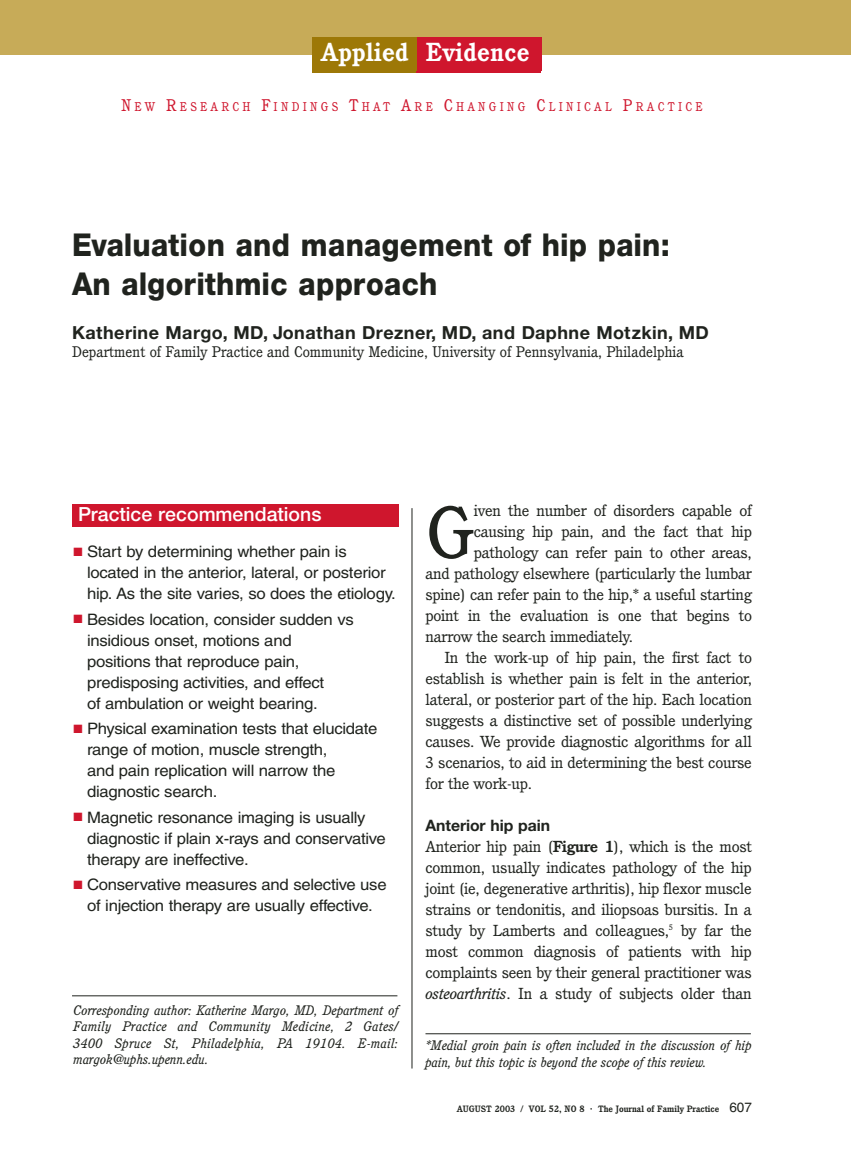
<style>
.page{position:relative;width:851px;height:1161px;background:#fff}
.page>*{position:absolute;margin:0;border:0;box-sizing:border-box;transform-origin:0 0}
.t1{font:71.85px "Cushing";color:#20231e;scale:1.06 1}
.t2{font:800 31.5px/39px "Helvetica Neue";letter-spacing:.01em;color:#20231e;scale:.92 1}
.t3{font:700 25.5px "Cushing";letter-spacing:.015em;color:#fff}
.t4{font:500 19.5px "Helvetica Neue";color:#fff}
.t5{font:700 18px "Helvetica Neue";letter-spacing:.03em;color:#20231e}
.t6{font:15.75px/21px "Helvetica";letter-spacing:-.015em;color:#20231e;scale:1.06 1}
.t7{font:700 15.75px "Helvetica Neue";color:#20231e}
.t8{font:15.6px/21px "Cushing";letter-spacing:-.015em;color:#20231e;text-align:justify;scale:1.06 1}
.t9{font:15px "Cushing";color:#20231e}
.t10{font:italic 13.5px/16.5px "Cushing";color:#20231e;text-align:justify}
.t11{font:12.3px "Cushing";letter-spacing:.275em;color:#cf162d;scale:.95 1}
.t12{font:700 9px "Cushing";color:#20231e}
.s1{font-size:16.5px}
.s2{color:#cf162d}
.s3{font-weight:700}
.s4{font-style:italic}
.s5{font-size:10.5px}
.s6{font-family:"Helvetica";font-weight:400;font-size:13.5px}
</style>
<div class="page">
<div style="left:72px;top:504px;width:326px;height:23px;background:#cf162d"></div>
<div style="left:312px;top:39px;width:108px;height:33px;background:#9d7807"></div>
<div style="left:416px;top:39px;width:125px;height:33px;background:#cf162d"></div>
<div style="left:2px;top:0;width:848px;height:55px;background:#c7ab58"></div>
<hr style="left:411px;top:508px;width:1px;height:561px;background:#20231e">
<hr style="left:72px;top:996px;width:325px;height:1px;background:#20231e">
<hr style="left:425px;top:1034px;width:325px;height:1px;background:#20231e">
<div style="left:312px;top:37px;width:109px;height:33px;background:#9d7807"></div>
<div style="left:417px;top:37px;width:124px;height:33px;background:#cf162d"></div>
<h3 class="t3" style="left:321px;top:42px;width:210px">Applied Evidence</h3>
<p class="t11" style="left:121px;top:102px;width:613px"><span class="s1">N</span>EW <span class="s1">R</span>ESEARCH <span class="s1">F</span>INDINGS <span class="s1">T</span>HAT <span class="s1">A</span>RE <span class="s1">C</span>HANGING <span class="s1">C</span>LINICAL <span class="s1">P</span>RACTICE</p>
<h2 class="t2" style="left:72px;top:228px;width:651px">Evaluation and management of hip pain:<br>An algorithmic approach</h2>
<p class="t5" style="left:72px;top:326px;width:638px">Katherine Margo, MD, Jonathan Drezner, MD, and Daphne Motzkin, MD</p>
<p class="t9" style="left:72px;top:346px;width:613px">Department of Family Practice and Community Medicine, University of Pennsylvania, Philadelphia</p>
<p class="t4" style="left:78px;top:507px;width:245px">Practice recommendations</p>
<p class="t6" style="left:87px;top:543px;width:293px;text-indent:-14px"><span class="s2">■</span> Start by determining whether pain is located in the anterior, lateral, or posterior hip. As the site varies, so does the etiology.</p>
<p class="t6" style="left:87px;top:610px;width:253px;text-indent:-14px"><span class="s2">■</span> Besides location, consider sudden vs insidious onset, motions and positions that reproduce pain, predisposing activities, and effect<br>of ambulation or weight bearing.</p>
<p class="t6" style="left:87px;top:720px;width:275px;text-indent:-14px"><span class="s2">■</span> Physical examination tests that elucidate range of motion, muscle strength,<br>and pain replication will narrow the diagnostic search.</p>
<p class="t6" style="left:87px;top:808px;width:283px;text-indent:-14px"><span class="s2">■</span> Magnetic resonance imaging is usually diagnostic if plain x-rays and conservative therapy are ineffective.</p>
<p class="t6" style="left:74px;top:876px;width:297px;text-align:center"><span class="s2">■</span> Conservative measures and selective use of injection therapy are usually effective.</p>
<p class="t10" style="left:73px;top:1003px;width:326px">Corresponding author: Katherine Margo, MD, Department of Family Practice and Community Medicine, 2 Gates/ 3400 Spruce St, Philadelphia, PA 19104. E-mail: margok@uphs.upenn.edu.</p>
<h1 class="t1" style="left:425px;top:504px;width:48px">G</h1>
<p class="t8" style="left:473px;top:501px;width:264px">iven the number of disorders capable of</p>
<p class="t8" style="left:473px;top:522px;width:264px">causing hip pain, and the fact that hip</p>
<p class="t8" style="left:473px;top:543px;width:264px">pathology can refer pain to other areas,</p>
<p class="t8" style="left:425px;top:564px;width:309px">and pathology elsewhere (particularly the lumbar</p>
<p class="t8" style="left:425px;top:585px;width:309px">spine) can refer pain to the hip,* a useful starting</p>
<p class="t8" style="left:425px;top:606px;width:309px">point in the evaluation is one that begins to</p>
<p class="t8" style="left:425px;top:627px;width:197px">narrow the search immediately.</p>
<p class="t8" style="left:444px;top:648px;width:291px">In the work-up of hip pain, the first fact to</p>
<p class="t8" style="left:425px;top:669px;width:309px">establish is whether pain is felt in the anterior,</p>
<p class="t8" style="left:425px;top:690px;width:309px">lateral, or posterior part of the hip. Each location</p>
<p class="t8" style="left:425px;top:711px;width:309px">suggests a distinctive set of possible underlying</p>
<p class="t8" style="left:425px;top:732px;width:309px">causes. We provide diagnostic algorithms for all</p>
<p class="t8" style="left:425px;top:753px;width:309px">3 scenarios, to aid in determining the best course</p>
<p class="t8" style="left:425px;top:774px;width:102px">for the work-up.</p>
<p class="t7" style="left:425px;top:820px;width:126px">Anterior hip pain</p>
<p class="t8" style="left:425px;top:837px;width:309px">Anterior hip pain (<span class="s3">Figure 1</span>), which is the most common, usually indicates pathology of the hip joint (ie, degenerative arthritis), hip flexor muscle strains or tendonitis, and iliopsoas bursitis. In a study by Lamberts and colleagues,<sup>5</sup> by far the most common diagnosis of patients with hip complaints seen by their general practitioner was <span class="s4">osteoarthritis</span>. In a study of subjects older than</p>
<p class="t10" style="left:425px;top:1038px;width:328px">*Medial groin pain is often included in the discussion of hip pain, but this topic is beyond the scope of this review.</p>
<p class="t12" style="left:456px;top:1106px;width:297px">AUGUST 2003 / VOL 52, NO 8 <span class="s5">·</span> The Journal of Family Practice <span class="s6">607</span></p>
</div>
